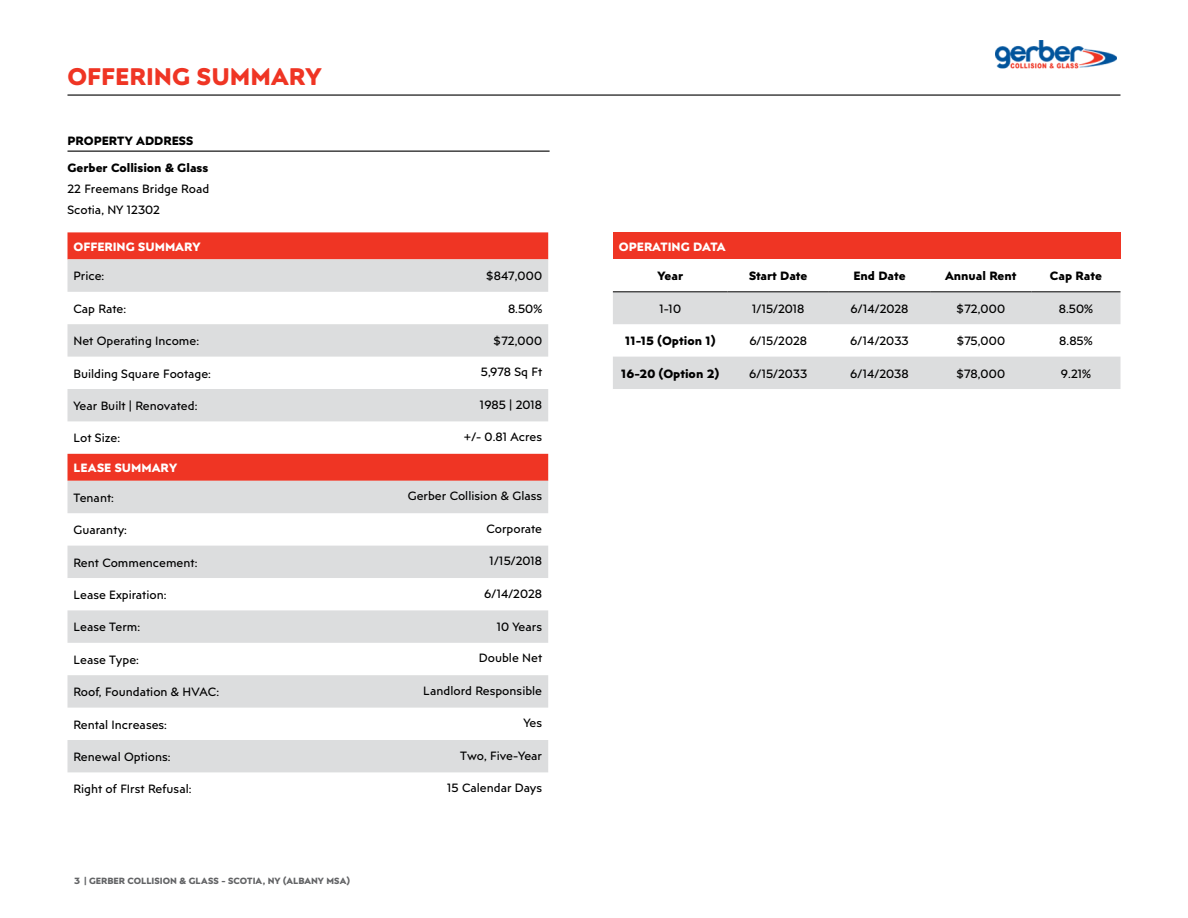
<style>
.page{position:relative;width:1188px;height:918px;background:#fff}
.page>*{position:absolute;margin:0;border:0;box-sizing:border-box;transform-origin:0 0}
.t1{font:700 24px "Posterama Text";color:#ef3524}
.t2{font:12px "Posterama Text";color:#000}
.t3{font:700 12px "Posterama Text";color:#000}
.t4{font:700 12px "Posterama Text";color:#fff}
.t5{font:700 12px "Posterama Text";color:#000101}
.t6{font:12px/21px "Posterama Text";color:#000101}
.t7{font:700 9px "Posterama Text";color:#636466}
</style>
<div class="page">
<hr style="left:68px;top:94px;width:1052px;height:2px;background:#000">
<img style="left:995px;top:40px;width:122px;height:29px">
<div style="left:68px;top:232px;width:480px;height:27px;background:#ef3524"></div>
<svg style="left:68px;top:259px;width:480px;height:513px"></svg>
<hr style="left:68px;top:151px;width:482px;height:1px;background:#000">
<div style="left:613px;top:232px;width:507px;height:27px;background:#ef3524"></div>
<svg style="left:613px;top:292px;width:507px;height:97px;fill:#dcddde"></svg>
<hr style="left:613px;top:291px;width:115px;height:1px;background:#000">
<hr style="left:728px;top:291px;width:101px;height:1px;background:#000">
<hr style="left:829px;top:291px;width:101px;height:1px;background:#000">
<hr style="left:930px;top:291px;width:101px;height:1px;background:#000">
<hr style="left:1031px;top:291px;width:89px;height:1px;background:#000">
<h1 class="t1" style="left:68px;top:60px;width:256px">OFFERING SUMMARY</h1>
<p class="t5" style="left:68px;top:132px;width:127px">PROPERTY ADDRESS</p>
<p class="t5" style="left:68px;top:160px;width:142px">Gerber Collision &amp; Glass</p>
<p class="t6" style="left:68px;top:178px;width:143px">22 Freemans Bridge Road<br>Scotia, NY 12302</p>
<p class="t4" style="left:74px;top:238px;width:129px">OFFERING SUMMARY</p>
<p class="t2" style="left:74px;top:269px;width:32px">Price:</p>
<p class="t2" style="left:486px;top:269px;width:58px">$847,000</p>
<p class="t2" style="left:74px;top:301px;width:54px">Cap Rate:</p>
<p class="t2" style="left:508px;top:301px;width:36px">8.50%</p>
<p class="t2" style="left:74px;top:333px;width:127px">Net Operating Income:</p>
<p class="t2" style="left:493px;top:333px;width:50px">$72,000</p>
<p class="t2" style="left:74px;top:366px;width:139px">Building Square Footage:</p>
<p class="t2" style="left:481px;top:364px;width:63px">5,978 Sq Ft</p>
<p class="t2" style="left:74px;top:398px;width:125px">Year Built | Renovated:</p>
<p class="t2" style="left:480px;top:397px;width:64px">1985 | 2018</p>
<p class="t2" style="left:74px;top:431px;width:48px">Lot Size:</p>
<p class="t2" style="left:463px;top:429px;width:80px">+/- 0.81 Acres</p>
<p class="t4" style="left:74px;top:460px;width:105px">LEASE SUMMARY</p>
<p class="t2" style="left:74px;top:490px;width:42px">Tenant:</p>
<p class="t2" style="left:408px;top:488px;width:136px">Gerber Collision &amp; Glass</p>
<p class="t2" style="left:74px;top:522px;width:55px">Guaranty:</p>
<p class="t2" style="left:487px;top:521px;width:57px">Corporate</p>
<p class="t2" style="left:74px;top:555px;width:125px">Rent Commencement:</p>
<p class="t2" style="left:490px;top:553px;width:54px">1/15/2018</p>
<p class="t2" style="left:74px;top:587px;width:94px">Lease Expiration:</p>
<p class="t2" style="left:484px;top:586px;width:60px">6/14/2028</p>
<p class="t2" style="left:74px;top:620px;width:68px">Lease Term:</p>
<p class="t2" style="left:497px;top:620px;width:47px">10 Years</p>
<p class="t2" style="left:74px;top:652px;width:67px">Lease Type:</p>
<p class="t2" style="left:479px;top:650px;width:65px">Double Net</p>
<p class="t2" style="left:74px;top:684px;width:147px">Roof, Foundation &amp; HVAC:</p>
<p class="t2" style="left:423px;top:683px;width:120px">Landlord Responsible</p>
<p class="t2" style="left:74px;top:717px;width:95px">Rental Increases:</p>
<p class="t2" style="left:523px;top:715px;width:20px">Yes</p>
<p class="t2" style="left:74px;top:749px;width:99px">Renewal Options:</p>
<p class="t2" style="left:460px;top:748px;width:83px">Two, Five-Year</p>
<p class="t2" style="left:74px;top:782px;width:120px">Right of FIrst Refusal:</p>
<p class="t2" style="left:447px;top:780px;width:97px">15 Calendar Days</p>
<p class="t7" style="left:74px;top:875px;width:277px">3 | GERBER COLLISION &amp; GLASS - SCOTIA, NY (ALBANY MSA)</p>
<p class="t4" style="left:619px;top:238px;width:108px">OPERATING DATA</p>
<p class="t3" style="left:657px;top:268px;width:27px">Year</p>
<p class="t3" style="left:749px;top:268px;width:60px">Start Date</p>
<p class="t3" style="left:853px;top:268px;width:54px">End Date</p>
<p class="t3" style="left:945px;top:268px;width:73px">Annual Rent</p>
<p class="t3" style="left:1050px;top:268px;width:53px">Cap Rate</p>
<p class="t2" style="left:659px;top:301px;width:23px">1-10</p>
<p class="t2" style="left:752px;top:301px;width:54px">1/15/2018</p>
<p class="t2" style="left:850px;top:301px;width:60px">6/14/2028</p>
<p class="t2" style="left:956px;top:301px;width:50px">$72,000</p>
<p class="t2" style="left:1059px;top:301px;width:36px">8.50%</p>
<p class="t3" style="left:625px;top:333px;width:92px">11-15 (Option 1)</p>
<p class="t2" style="left:749px;top:333px;width:59px">6/15/2028</p>
<p class="t2" style="left:850px;top:333px;width:60px">6/14/2033</p>
<p class="t2" style="left:956px;top:333px;width:50px">$75,000</p>
<p class="t2" style="left:1059px;top:333px;width:35px">8.85%</p>
<p class="t3" style="left:621px;top:365px;width:100px">16-20 (Option 2)</p>
<p class="t2" style="left:749px;top:366px;width:60px">6/15/2033</p>
<p class="t2" style="left:850px;top:366px;width:60px">6/14/2038</p>
<p class="t2" style="left:956px;top:366px;width:51px">$78,000</p>
<p class="t2" style="left:1061px;top:366px;width:32px">9.21%</p>
</div>
